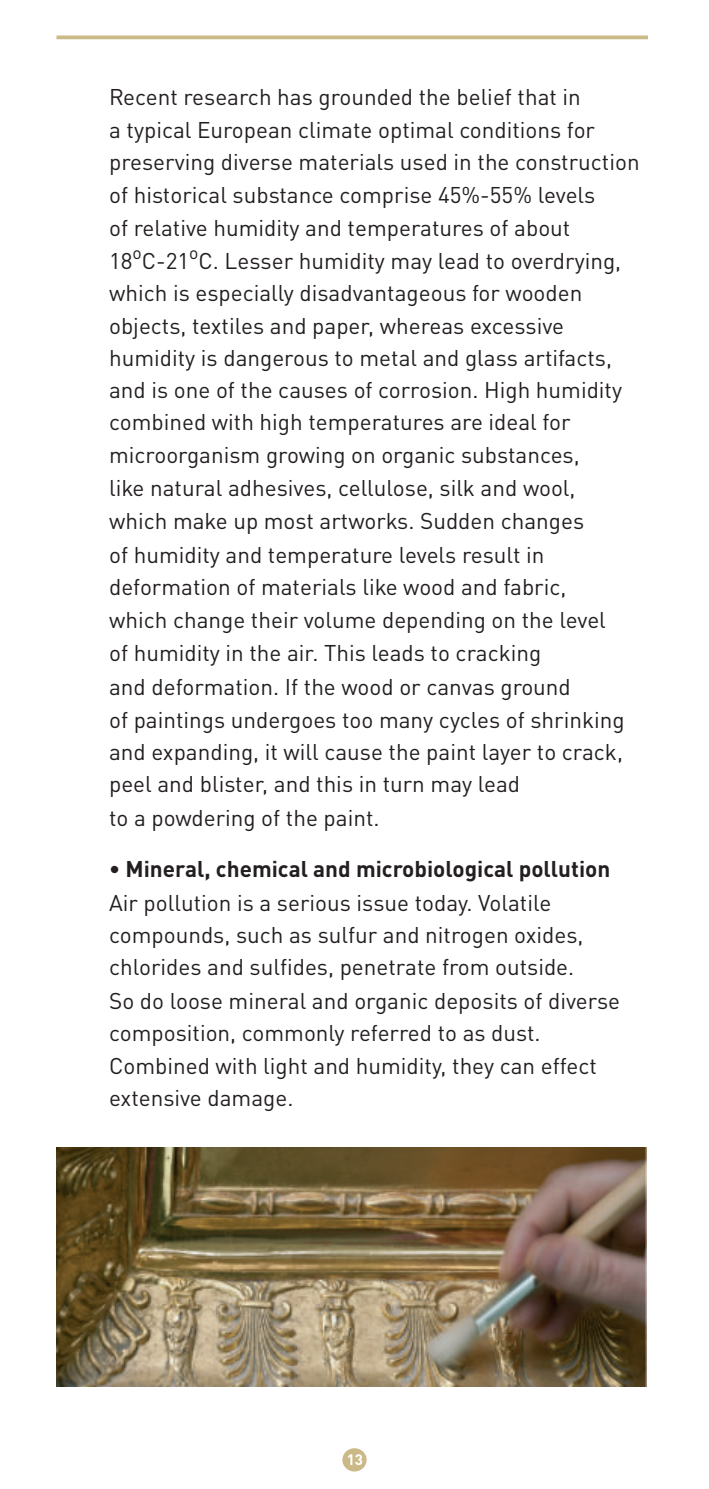
<style>
.page{position:relative;width:709px;height:1489px;background:#fff}
.page>*{position:absolute;margin:0;border:0;box-sizing:border-box;transform-origin:0 0}
.t1{font:22.5px/32.8px "DIN Pro";color:#231f20}
.t2{font:700 22.5px "DIN Pro";color:#231f20}
.t3{font:17.5px "DIN Pro";color:#231f20}
.t4{font:700 15px "DIN Pro";color:#fff}
</style>
<div class="page">
<div style="left:342px;top:1447px;width:24px;height:24px;background:#cbba87;border-radius:50%"></div>
<svg style="left:56px;top:35px;width:592px;height:4px;background:#d1c295"></svg>
<img style="left:57px;top:1147px;width:589px;height:239px">
<p class="t1" style="left:109px;top:82px;width:532px">Recent research has grounded the belief that in<br>a typical European climate optimal conditions for preserving diverse materials used in the construction of historical substance comprise 45%-55% levels<br>of relative humidity and temperatures of about</p>
<p class="t3" style="left:133px;top:246px;width:11px">o</p>
<p class="t3" style="left:189px;top:246px;width:11px">o</p>
<p class="t1" style="left:109px;top:247px;width:517px">18 C-21 C. Lesser humidity may lead to overdrying, which is especially disadvantageous for wooden objects, textiles and paper, whereas excessive humidity is dangerous to metal and glass artifacts, and is one of the causes of corrosion. High humidity combined with high temperatures are ideal for microorganism growing on organic substances,<br>like natural adhesives, cellulose, silk and wool, which make up most artworks. Sudden changes<br>of humidity and temperature levels result in deformation of materials like wood and fabric, which change their volume depending on the level of humidity in the air. This leads to cracking<br>and deformation. If the wood or canvas ground<br>of paintings undergoes too many cycles of shrinking and expanding, it will cause the paint layer to crack, peel and blister, and this in turn may lead<br>to a powdering of the paint.</p>
<p class="t2" style="left:109px;top:860px;width:503px">• Mineral, chemical and microbiological pollution</p>
<p class="t1" style="left:109px;top:888px;width:512px">Air pollution is a serious issue today. Volatile compounds, such as sulfur and nitrogen oxides, chlorides and sulfides, penetrate from outside.<br>So do loose mineral and organic deposits of diverse composition, commonly referred to as dust.<br>Combined with light and humidity, they can effect extensive damage.</p>
<p class="t4" style="left:347px;top:1453px;width:18px">13</p>
</div>
